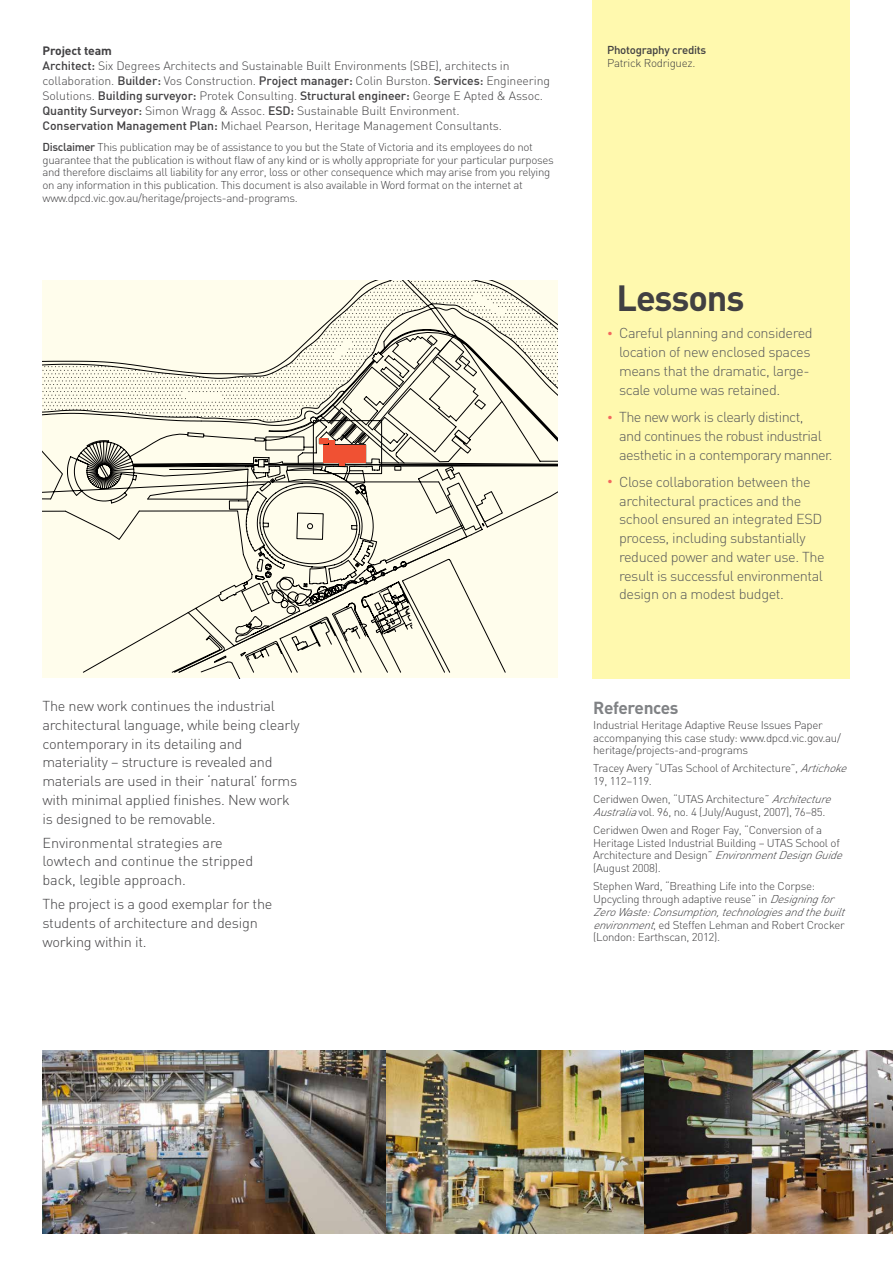
<style>
.page{position:relative;width:893px;height:1263px;background:#fff}
.page>*{position:absolute;margin:0;border:0;box-sizing:border-box;transform-origin:0 0}
.t1{font:700 36px "DIN";letter-spacing:-.03em;color:#414042}
.t2{font:700 17.25px "DIN";letter-spacing:-.02em;color:#808285}
.t3{font:300 14.25px/18.8px "DIN";letter-spacing:-.03em;color:#58595b}
.t4{font:300 14.25px/18.8px "DIN";letter-spacing:-.02em;color:#414042}
.t5{font:300 12px/15px "DIN";letter-spacing:-.01em;color:#414042}
.t6{font:300 11.25px/12.8px "DIN";letter-spacing:-.03em;color:#414042}
.t7{font:11.25px "DIN Medium";letter-spacing:-.025em;color:#414042}
.s1{font-weight:700}
.s2{font-family:"DIN Medium";font-weight:400}
.s3{font-size:10.5px;color:#f2675d}
.s4{font-style:italic}
</style>
<div class="page">
<svg style="left:43px;top:281px;width:515px;height:397px"></svg>
<svg style="left:43px;top:308px;width:515px;height:364px"></svg>
<svg style="left:229px;top:439px;width:242px;height:168px"></svg>
<div style="left:319px;top:439px;width:9px;height:5px;background:#f05133"></div>
<img style="left:43px;top:1050px;width:850px;height:183px">
<div style="left:592px;top:0;width:258px;height:678px;background:#fff9ae"></div>
<p class="t5" style="left:43px;top:43px;width:509px"><span class="s1">Project team<br></span><span class="s2">Architect:</span> Six Degrees Architects and Sustainable Built Environments (SBE), architects in collaboration. <span class="s2">Builder:</span> Vos Construction. <span class="s2">Project manager:</span> Colin Burston. <span class="s2">Services:</span> Engineering Solutions. <span class="s2">Building surveyor:</span> Protek Consulting. <span class="s2">Structural engineer:</span> George E Apted &amp; Assoc.<br><span class="s2">Quantity Surveyor:</span> Simon Wragg &amp; Assoc. <span class="s2">ESD:</span> Sustainable Built Environment.<br><span class="s2">Conservation Management Plan:</span> Michael Pearson, Heritage Management Consultants.</p>
<p class="t6" style="left:43px;top:140px;width:513px"><span class="s2">Disclaimer</span> This publication may be of assistance to you but the State of Victoria and its employees do not guarantee that the publication is without flaw of any kind or is wholly appropriate for your particular purposes and therefore disclaims all liability for any error, loss or other consequence which may arise from you relying on any information in this publication. This document is also available in Word format on the internet at www.dpcd.vic.gov.au/heritage/projects-and-programs.</p>
<p class="t4" style="left:43px;top:696px;width:259px">The new work continues the industrial architectural language, while being clearly contemporary in its detailing and materiality – structure is revealed and materials are used in their ‘natural’ forms with minimal applied finishes. New work is designed to be removable.</p>
<p class="t4" style="left:43px;top:833px;width:212px">Environmental strategies are lowtech and continue the stripped back, legible approach.</p>
<p class="t4" style="left:43px;top:894px;width:231px">The project is a good exemplar for the students of architecture and design working within it.</p>
<p class="t7" style="left:607px;top:43px;width:100px">Photography credits</p>
<p class="t6" style="left:607px;top:56px;width:90px">Patrick Rodriguez.</p>
<h1 class="t1" style="left:616px;top:274px;width:130px">Lessons</h1>
<p class="t3" style="left:619px;top:324px;width:195px;text-indent:-12px"><span class="s3">•</span> Careful planning and considered location of new enclosed spaces means that the dramatic, large&shy;scale volume was retained.</p>
<p class="t3" style="left:619px;top:407px;width:215px;text-indent:-12px"><span class="s3">•</span> The new work is clearly distinct,<br>and continues the robust industrial aesthetic in a contemporary manner.</p>
<p class="t3" style="left:619px;top:472px;width:207px;text-indent:-12px"><span class="s3">•</span> Close collaboration between the architectural practices and the school ensured an integrated ESD process, including substantially reduced power and water use. The result is successful environmental design on a modest budget.</p>
<h2 class="t2" style="left:593px;top:696px;width:87px">References</h2>
<p class="t6" style="left:593px;top:718px;width:249px">Industrial Heritage Adaptive Reuse Issues Paper accompanying this case study: www.dpcd.vic.gov.au/ heritage/projects-and-programs</p>
<p class="t6" style="left:593px;top:762px;width:260px">Tracey Avery “UTas School of Architecture”, <span class="s4">Artichoke<br></span>19, 112–119.</p>
<p class="t6" style="left:593px;top:793px;width:244px">Ceridwen Owen, “UTAS Architecture” <span class="s4">Architecture<br>Australia</span>vol. 96, no. 4 (July/August, 2007), 76–85.</p>
<p class="t6" style="left:593px;top:823px;width:255px">Ceridwen Owen and Roger Fay, “Conversion of a Heritage Listed Industrial Building – UTAS School of A rc h i t e c t u re a n d D e s i g n ” <span class="s4">EnvironmentDesignGuide </span>(August 2008).</p>
<p class="t6" style="left:593px;top:880px;width:257px">Stephen Ward, “Breathing Life into the Corpse:<br>Upcycling through adaptive reuse” in <span class="s4">Designingfor ZeroWaste:Consumption,technologiesandthebuilt environment</span>, ed Steffen Lehman and Robert Crocker (London: Earthscan, 2012).</p>
</div>
